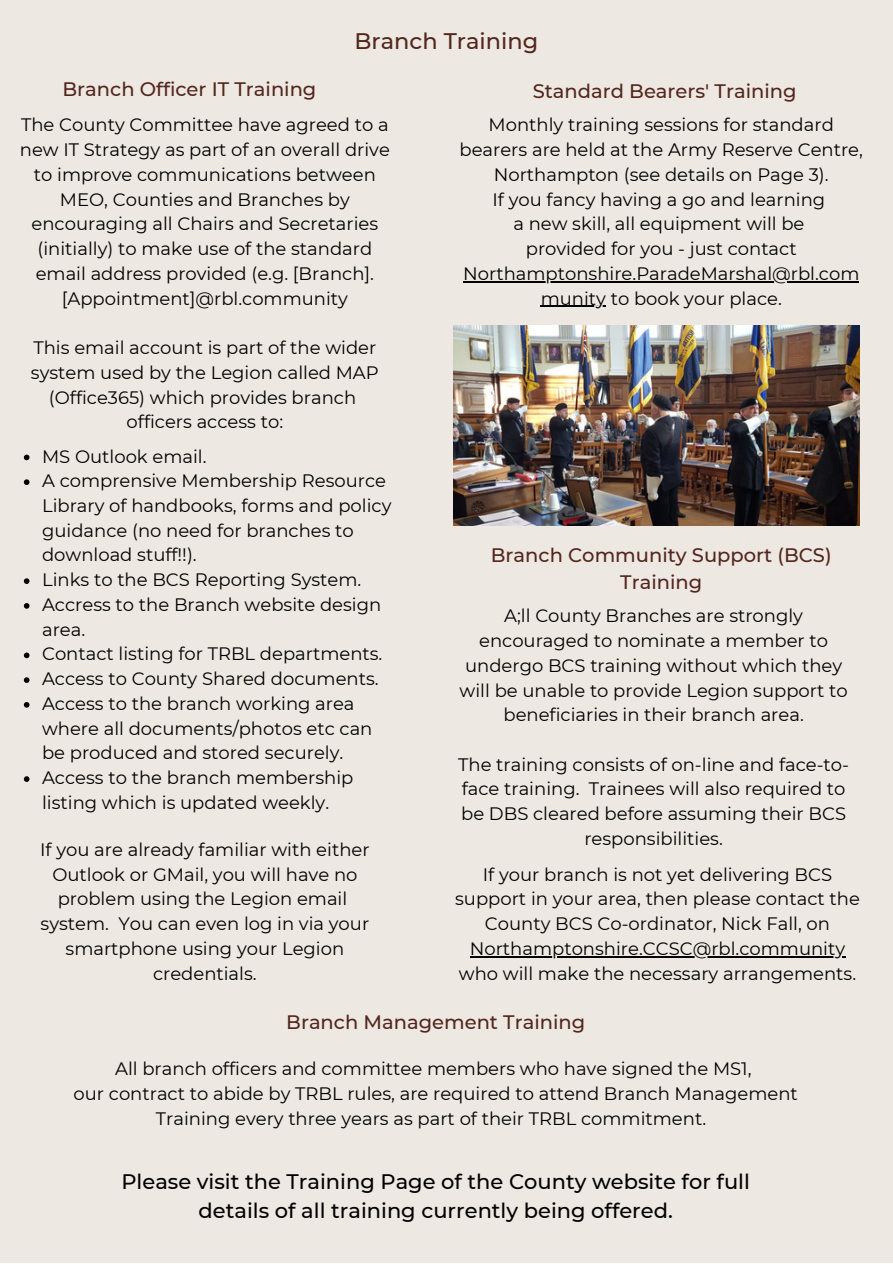
<style>
.page{position:relative;width:893px;height:1264px;background:#fff}
.page>*{position:absolute;margin:0;border:0;box-sizing:border-box;transform-origin:0 0}
.t1{font:500 22.5px "Montserrat";color:#53261d}
.t2{font:500 21px/29.2px "Montserrat";color:#000;text-align:center}
.t3{font:500 19.5px/27px "Montserrat";color:#53261d;text-align:center}
.t4{font:18px/24.8px "Montserrat";color:#000;text-align:center}
</style>
<div class="page">
<div style="left:0;top:0;width:892px;height:1262px;background:#ede8e1"></div>
<img style="left:454px;top:325px;width:405px;height:200px">
<svg style="left:24px;top:454px;width:5px;height:6px"></svg>
<svg style="left:24px;top:479px;width:5px;height:6px"></svg>
<svg style="left:24px;top:578px;width:5px;height:6px"></svg>
<svg style="left:24px;top:603px;width:5px;height:5px"></svg>
<svg style="left:24px;top:652px;width:5px;height:6px"></svg>
<svg style="left:24px;top:677px;width:5px;height:6px"></svg>
<svg style="left:24px;top:702px;width:5px;height:5px"></svg>
<svg style="left:24px;top:776px;width:5px;height:6px"></svg>
<hr style="left:463px;top:281px;width:396px;height:1px;background:#000">
<hr style="left:540px;top:306px;width:66px;height:1px;background:#000">
<hr style="left:470px;top:956px;width:375px;height:1px;background:#000">
<p class="t1" style="left:354px;top:27px;width:185px">Branch Training</p>
<p class="t3" style="left:63px;top:75px;width:255px">Branch Officer IT Training</p>
<p class="t3" style="left:532px;top:77px;width:265px">Standard Bearers' Training</p>
<p class="t4" style="left:20px;top:113px;width:371px">The County Committee have agreed to a new IT Strategy as part of an overall drive to improve communications between MEO, Counties and Branches by encouraging all Chairs and Secretaries (initially) to make use of the standard email address provided (e.g. [Branch]. [Appointment]@rbl.community</p>
<p class="t4" style="left:31px;top:335px;width:349px">This email account is part of the wider system used by the Legion called MAP (Office365) which provides branch officers access to:</p>
<p class="t4" style="left:42px;top:443px;width:351px;text-align:left">MS Outlook email.<br>A comprensive Membership Resource<br>Library of handbooks, forms and policy guidance (no need for branches to download stuff!!).<br>Links to the BCS Reporting System.<br>Accress to the Branch website design area.<br>Contact listing for TRBL departments.<br>Access to County Shared documents.<br>Access to the branch working area where all documents/photos etc can be produced and stored securely.<br>Access to the branch membership listing which is updated weekly.</p>
<p class="t4" style="left:40px;top:837px;width:331px">If you are already familiar with either<br>Outlook or GMail, you will have no problem using the Legion email system. You can even log in via your smartphone using your Legion credentials.</p>
<p class="t4" style="left:459px;top:113px;width:405px">Monthly training sessions for standard bearers are held at the Army Reserve Centre, Northampton (see details on Page 3).<br>If you fancy having a go and learning<br>a new skill, all equipment will be<br>provided for you - just contact Northamptonshire.ParadeMarshal@rbl.com munity to book your place.</p>
<p class="t3" style="left:491px;top:541px;width:342px">Branch Community Support (BCS)<br>Training</p>
<p class="t4" style="left:459px;top:603px;width:389px">A;ll County Branches are strongly encouraged to nominate a member to undergo BCS training without which they will be unable to provide Legion support to beneficiaries in their branch area.</p>
<p class="t4" style="left:458px;top:752px;width:392px">The training consists of on-line and face-to&shy;face training. Trainees will also required to be DBS cleared before assuming their BCS responsibilities.</p>
<p class="t4" style="left:455px;top:861px;width:406px">If your branch is not yet delivering BCS support in your area, then please contact the County BCS Co-ordinator, Nick Fall, on Northamptonshire.CCSC@rbl.community who will make the necessary arrangements.</p>
<p class="t3" style="left:286px;top:1008px;width:300px">Branch Management Training</p>
<p class="t4" style="left:74px;top:1056px;width:725px">All branch officers and committee members who have signed the MS1,<br>our contract to abide by TRBL rules, are required to attend Branch Management<br>Training every three years as part of their TRBL commitment.</p>
<p class="t2" style="left:121px;top:1166px;width:630px">Please visit the Training Page of the County website for full details of all training currently being offered.</p>
</div>
